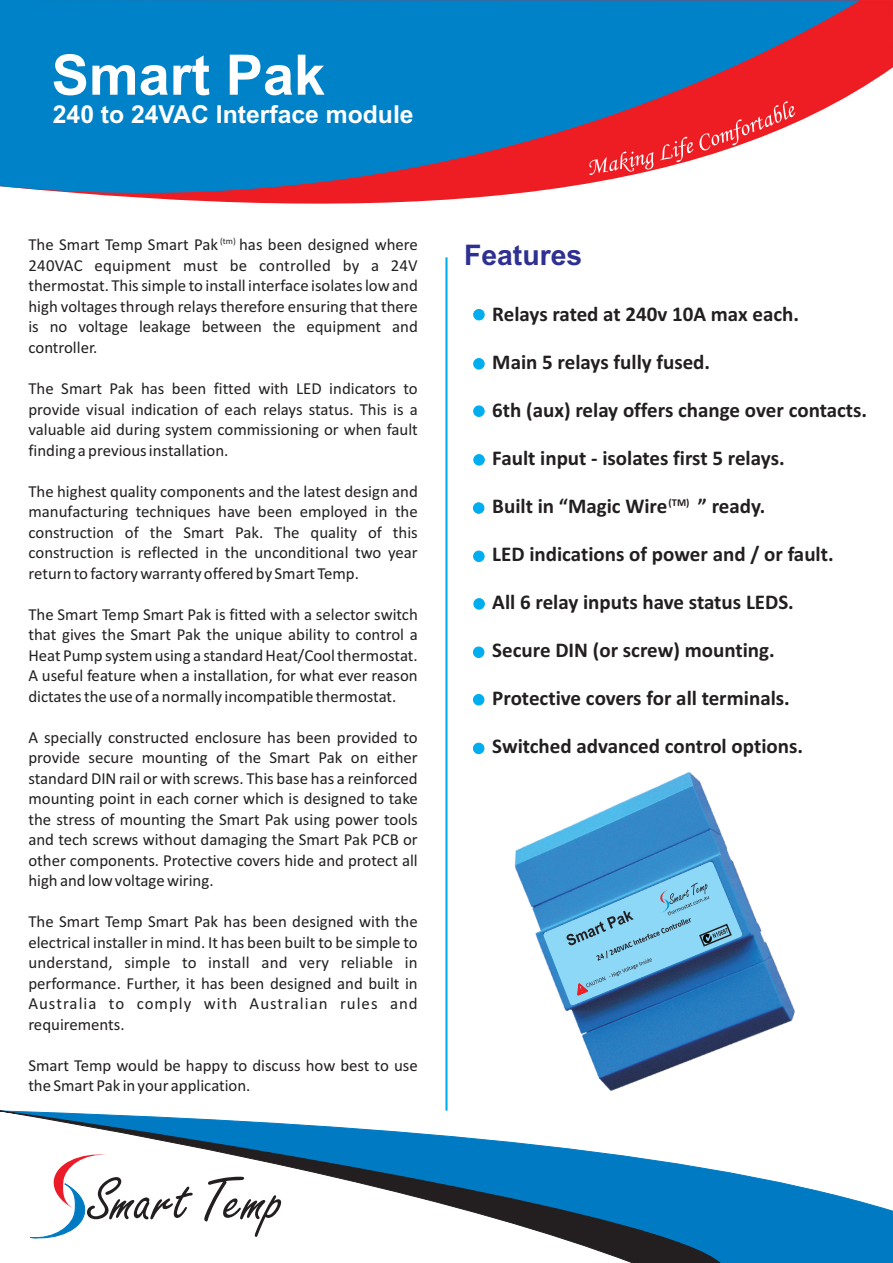
<style>
.page{position:relative;width:893px;height:1263px;background:#fff}
.page>*{position:absolute;margin:0;border:0;box-sizing:border-box;transform-origin:0 0}
.t1{font:64.8px "Freestyle Script";color:#231f20}
.t2{font:700 55.95px "Arial";color:#fff}
.t3{font:700 28.35px "Arial";color:#2e3092}
.t4{font:700 24.75px "Arial";color:#fff}
.t5{font:700 21px "Calibri";color:#231f20}
.t6{font:16.8px/20.5px "Calibri";color:#231f20;text-align:justify}
.t7{font:700 10.5px "Calibri";color:#231f20}
.t8{font:9px "Calibri";color:#231f20}
</style>
<div class="page">
<svg style="left:860px;top:0;width:33px;height:89px;fill:#ee1d23"></svg>
<svg style="left:0;top:0;width:860px;height:204px;fill:#0082c8"></svg>
<svg style="left:589px;top:101px;width:206px;height:74px"></svg>
<svg style="left:720px;top:1170px;width:173px;height:93px;fill:#007ac2"></svg>
<svg style="left:0;top:1110px;width:720px;height:153px"></svg>
<svg style="left:30px;top:1152px;width:78px;height:88px"></svg>
<hr style="left:445px;top:257px;width:3px;height:854px;background:#00aeef">
<img style="left:514px;top:772px;width:281px;height:319px">
<svg style="left:543px;top:862px;width:199px;height:143px"></svg>
<div style="left:473px;top:309px;width:11px;height:11px;background:#00aeef;border:1px solid #00aeef;border-radius:50%"></div>
<div style="left:473px;top:358px;width:11px;height:11px;background:#00aeef;border:1px solid #00aeef;border-radius:50%"></div>
<div style="left:473px;top:406px;width:11px;height:11px;background:#00aeef;border:1px solid #00aeef;border-radius:50%"></div>
<div style="left:474px;top:454px;width:10px;height:11px;background:#00aeef;border:1px solid #00aeef;border-radius:50%"></div>
<div style="left:473px;top:503px;width:11px;height:10px;background:#00aeef;border:1px solid #00aeef;border-radius:50%"></div>
<div style="left:473px;top:551px;width:11px;height:11px;background:#00aeef;border:1px solid #00aeef;border-radius:50%"></div>
<div style="left:474px;top:598px;width:10px;height:11px;background:#00aeef;border:1px solid #00aeef;border-radius:50%"></div>
<div style="left:473px;top:647px;width:11px;height:11px;background:#00aeef;border:1px solid #00aeef;border-radius:50%"></div>
<div style="left:473px;top:694px;width:11px;height:11px;background:#00aeef;border:1px solid #00aeef;border-radius:50%"></div>
<div style="left:473px;top:743px;width:11px;height:11px;background:#00aeef;border:1px solid #00aeef;border-radius:50%"></div>
<h2 class="t2" style="left:52px;top:54px;width:275px">Smart Pak</h2>
<h3 class="t4" style="left:53px;top:105px;width:362px">240 to 24VAC Interface module</h3>
<p class="t8" style="left:220px;top:237px;width:17px">(tm)</p>
<p class="t6" style="left:28px;top:236px;width:391px;text-indent:211px">has been designed where 240VAC equipment must be controlled by a 24V thermostat. This simple to install interface isolates low and high voltages through relays therefore ensuring that there is no voltage leakage between the equipment and controller.</p>
<p class="t6" style="left:28px;top:379px;width:391px">The Smart Pak has been fitted with LED indicators to provide visual indication of each relays status. This is a valuable aid during system commissioning or when fault finding a previous installation.</p>
<p class="t6" style="left:28px;top:482px;width:391px">The highest quality components and the latest design and manufacturing techniques have been employed in the construction of the Smart Pak. The quality of this construction is reflected in the unconditional two year return to factory warranty offered by Smart Temp.</p>
<p class="t6" style="left:28px;top:605px;width:391px">The Smart Temp Smart Pak is fitted with a selector switch that gives the Smart Pak the unique ability to control a Heat Pump system using a standard Heat/Cool thermostat.<br>A useful feature when a installation, for what ever reason dictates the use of a normally incompatible thermostat.</p>
<p class="t6" style="left:28px;top:728px;width:391px">A specially constructed enclosure has been provided to provide secure mounting of the Smart Pak on either standard DIN rail or with screws. This base has a reinforced mounting point in each corner which is designed to take the stress of mounting the Smart Pak using power tools and tech screws without damaging the Smart Pak PCB or other components. Protective covers hide and protect all high and low voltagewiring.</p>
<p class="t6" style="left:28px;top:913px;width:391px">The Smart Temp Smart Pak has been designed with the electrical installer in mind. It has been built to be simple to understand, simple to install and very reliable in performance. Further, it has been designed and built in Australia to comply with Australian rules and requirements.</p>
<p class="t6" style="left:28px;top:1056px;width:391px">Smart Temp would be happy to discuss how best to use the Smart Pak in your application.</p>
<p class="t6" style="left:28px;top:236px;width:191px">The Smart Temp Smart Pak</p>
<h1 class="t1" style="left:88px;top:1176px;width:197px">Smart Temp</h1>
<h3 class="t3" style="left:464px;top:244px;width:120px">Features</h3>
<p class="t5" style="left:492px;top:305px;width:308px">Relays rated at 240v 10A max each.</p>
<p class="t5" style="left:492px;top:353px;width:219px">Main 5 relays fully fused.</p>
<p class="t5" style="left:492px;top:401px;width:376px">6th (aux) relay offers change over contacts.</p>
<p class="t5" style="left:492px;top:449px;width:294px">Fault input - isolates first 5 relays.</p>
<p class="t7" style="left:669px;top:498px;width:22px">(TM)</p>
<p class="t5" style="left:492px;top:498px;width:177px">Built in “Magic Wire</p>
<p class="t5" style="left:698px;top:498px;width:69px">” ready.</p>
<p class="t5" style="left:492px;top:546px;width:343px">LED indications of power and / or fault.</p>
<p class="t5" style="left:492px;top:594px;width:303px">All 6 relay inputs have status LEDS.</p>
<p class="t5" style="left:492px;top:642px;width:284px">Secure DIN (or screw) mounting.</p>
<p class="t5" style="left:492px;top:690px;width:299px">Protective covers for all terminals.</p>
<p class="t5" style="left:492px;top:738px;width:312px">Switched advanced control options.</p>
</div>
